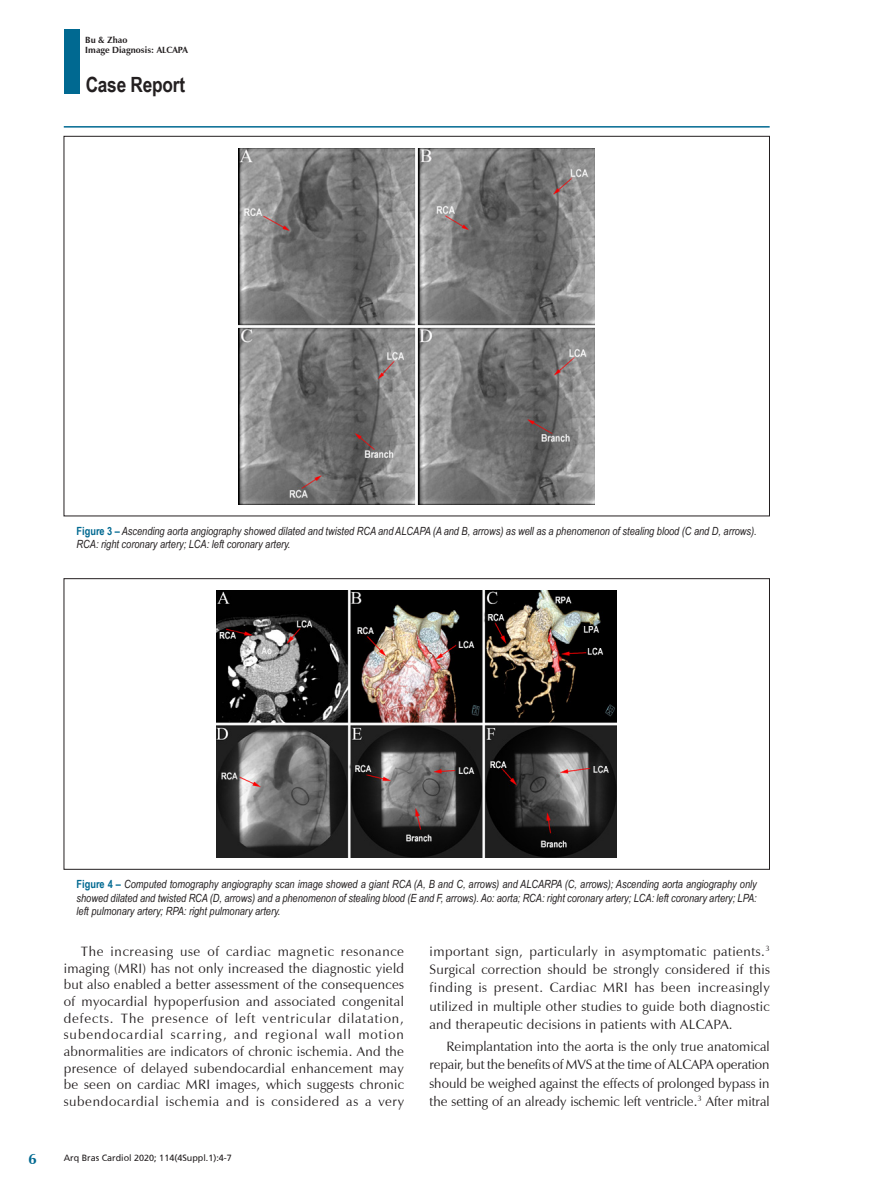
<style>
.page{position:relative;width:893px;height:1191px;background:#fff}
.page>*{position:absolute;margin:0;border:0;box-sizing:border-box;transform-origin:0 0}
.t1{font:700 21px "Arial Narrow";letter-spacing:-.01em;color:#231f20}
.t2{font:700 15px "Zapf Humanist 601 BT";color:#006991}
._01-TEXTO_BASICO{font:13.5px/16.6px "Zapf Humanist 601 BT";letter-spacing:.02em;color:#231f20;text-align:justify}
._06_-_LEGENDA_FIGURA{font:italic 11.25px/13.5px "Arial Narrow";color:#231f20}
.t3{font:9px "Frutiger";color:#231f20}
.t4{font:700 9px/10.8px "Zapf Humanist 601 BT";color:#231f20}
.s1{font-weight:700;font-style:normal;color:#006991}
</style>
<div class="page">
<hr style="left:64px;top:126px;width:706px;height:2px;background:#006991">
<div style="left:64px;top:29px;width:16px;height:65px;background:#006991"></div>
<img style="left:239px;top:148px;width:356px;height:356px">
<img style="left:217px;top:591px;width:400px;height:266px">
<p class="t4" style="left:85px;top:34px;width:104px">Bu &amp; Zhao<br>Image Diagnosis: ALCAPA</p>
<h1 class="t1" style="left:86px;top:68px;width:101px">Case Report</h1>
<p class="_06_-_LEGENDA_FIGURA" style="left:77px;top:524px;width:682px"><span class="s1">Figure 3 –</span> Ascending aorta angiography showed dilated and twisted RCA and ALCAPA (A and B, arrows) as well as a phenomenon of stealing blood (C and D, arrows).<br>RCA: right coronary artery; LCA: left coronary artery.</p>
<p class="t2" style="left:29px;top:1149px;width:10px">6</p>
<p class="_06_-_LEGENDA_FIGURA" style="left:77px;top:877px;width:682px;text-align:justify"><span class="s1">Figure 4 –</span> Computed tomography angiography scan image showed a giant RCA (A, B and C, arrows) and ALCARPA (C, arrows); Ascending aorta angiography only showed dilated and twisted RCA (D, arrows) and a phenomenon of stealing blood (E and F, arrows). Ao: aorta; RCA: right coronary artery; LCA: left coronary artery; LPA: left pulmonary artery; RPA: right pulmonary artery.</p>
<p class="_01-TEXTO_BASICO" style="left:64px;top:943px;width:342px;text-indent:17px">The increasing use of cardiac magnetic resonance imaging (MRI) has not only increased the diagnostic yield but also enabled a better assessment of the consequences of myocardial hypoperfusion and associated congenital defects. The presence of left ventricular dilatation, subendocardial scarring, and regional wall motion abnormalities are indicators of chronic ischemia. And the presence of delayed subendocardial enhancement may be seen on cardiac MRI images, which suggests chronic subendocardial ischemia and is considered as a very</p>
<p class="_01-TEXTO_BASICO" style="left:429px;top:942px;width:342px;line-height:18.1px">important sign, particularly in asymptomatic patients.<sup>3<br></sup>Surgical correction should be strongly considered if this finding is present. Cardiac MRI has been increasingly utilized in multiple other studies to guide both diagnostic and therapeutic decisions in patients with ALCAPA.</p>
<p class="_01-TEXTO_BASICO" style="left:429px;top:1037px;width:342px;line-height:18.1px;text-indent:17px">Reimplantation into the aorta is the only true anatomical repair, but the benefits of MVS at the time of ALCAPA operation should be weighed against the effects of prolonged bypass in the setting of an already ischemic left ventricle.<sup>3</sup> After mitral</p>
<p class="t3" style="left:64px;top:1153px;width:170px">Arq Bras Cardiol 2020; 114(4Suppl.1):4-7</p>
</div>
